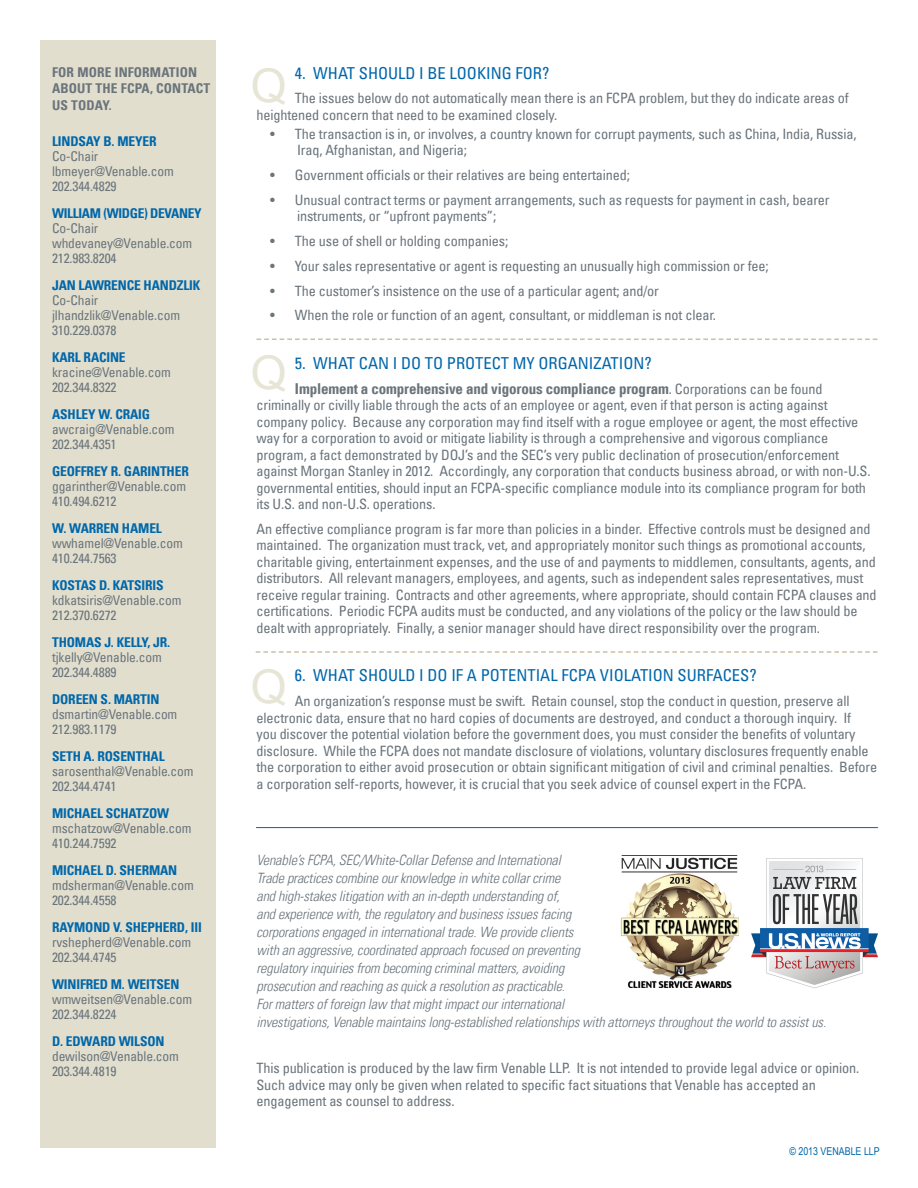
<style>
.page{position:relative;width:918px;height:1188px;background:#fff}
.page>*{position:absolute;margin:0;border:0;box-sizing:border-box;transform-origin:0 0}
.t1{font:46.5px "Arial";color:#e7e5d6}
.t2{font:condensed 16.5px "Univers LT";color:#0067aa}
.t3{font:700 condensed 15px "Univers LT";letter-spacing:-.01em;color:#6a747b}
.t4{font:condensed 14.25px/16.5px "Univers LT";letter-spacing:-.01em;color:#6a747b}
.t5{font:italic 300 condensed 14.25px/18px "Univers LT";letter-spacing:-.01em;color:#6a747b}
.t6{font:condensed 13.5px "Univers LT";letter-spacing:-.01em;color:#6a747b}
.t7{font:700 condensed 13.5px/15px "Univers LT";letter-spacing:-.01em;color:#0067aa}
.t8{font:700 condensed 13.5px/16.5px "Univers LT";letter-spacing:.01em;color:#6a747b}
.t9{font:10.8px "Arial Narrow";color:#0067aa}
.s1{font-weight:400;color:#6a747b}
.s2{font-weight:400;font-size:14.25px}
</style>
<div class="page">
<div style="left:40px;top:40px;width:176px;height:1108px;background:#e1dece"></div>
<svg style="left:256px;top:339px;width:622px;height:1px"></svg>
<hr style="left:256px;top:827px;width:622px;height:1px;background:#0067aa">
<svg style="left:256px;top:651px;width:622px;height:2px"></svg>
<img style="left:621px;top:855px;width:118px;height:133px">
<img style="left:752px;top:858px;width:126px;height:130px">
<p class="t8" style="left:52px;top:63px;width:160px">FOR MORE INFORMATION<br>ABOUT THE FCPA, CONTACT<br>US TODAY.</p>
<p class="t7" style="left:52px;top:133px;width:106px">LINDSAY B. MEYER</p>
<p class="t6" style="left:52px;top:147px;width:48px">Co-Chair</p>
<p class="t6" style="left:52px;top:162px;width:123px">lbmeyer@Venable.com</p>
<p class="t6" style="left:52px;top:177px;width:66px">202.344.4829</p>
<p class="t7" style="left:52px;top:205px;width:151px">WILLIAM (WIDGE) DEVANEY<br><span class="s1">Co-Chair</span></p>
<p class="t6" style="left:52px;top:234px;width:142px">whdevaney@Venable.com</p>
<p class="t6" style="left:52px;top:249px;width:66px">212.983.8204</p>
<p class="t7" style="left:52px;top:277px;width:150px">JAN LAWRENCE HANDZLIK</p>
<p class="t6" style="left:52px;top:291px;width:48px">Co-Chair</p>
<p class="t6" style="left:52px;top:306px;width:130px">jlhandzlik@Venable.com</p>
<p class="t6" style="left:52px;top:321px;width:66px">310.229.0378</p>
<p class="t7" style="left:52px;top:349px;width:75px">KARL RACINE</p>
<p class="t6" style="left:52px;top:363px;width:120px">kracine@Venable.com</p>
<p class="t6" style="left:52px;top:378px;width:66px">202.344.8322</p>
<p class="t7" style="left:52px;top:406px;width:100px">ASHLEY W. CRAIG</p>
<p class="t6" style="left:52px;top:420px;width:124px">awcraig@Venable.com</p>
<p class="t6" style="left:52px;top:435px;width:66px">202.344.4351</p>
<p class="t7" style="left:52px;top:463px;width:138px">GEOFFREY R. GARINTHER</p>
<p class="t6" style="left:52px;top:477px;width:136px">ggarinther@Venable.com</p>
<p class="t6" style="left:52px;top:492px;width:66px">410.494.6212</p>
<p class="t7" style="left:52px;top:520px;width:111px">W. WARREN HAMEL</p>
<p class="t6" style="left:52px;top:534px;width:132px">wwhamel@Venable.com</p>
<p class="t6" style="left:52px;top:549px;width:66px">410.244.7563</p>
<p class="t7" style="left:52px;top:577px;width:113px">KOSTAS D. KATSIRIS</p>
<p class="t6" style="left:52px;top:591px;width:131px">kdkatsiris@Venable.com</p>
<p class="t6" style="left:52px;top:606px;width:66px">212.370.6272</p>
<p class="t7" style="left:52px;top:634px;width:120px">THOMAS J. KELLY, JR.</p>
<p class="t6" style="left:52px;top:648px;width:111px">tjkelly@Venable.com</p>
<p class="t6" style="left:52px;top:663px;width:66px">202.344.4889</p>
<p class="t7" style="left:52px;top:691px;width:109px">DOREEN S. MARTIN</p>
<p class="t6" style="left:52px;top:705px;width:127px">dsmartin@Venable.com</p>
<p class="t6" style="left:52px;top:720px;width:66px">212.983.1179</p>
<p class="t7" style="left:52px;top:748px;width:114px">SETH A. ROSENTHAL</p>
<p class="t6" style="left:52px;top:762px;width:143px">sarosenthal@Venable.com</p>
<p class="t6" style="left:52px;top:777px;width:66px">202.344.4741</p>
<p class="t7" style="left:52px;top:805px;width:119px">MICHAEL SCHATZOW</p>
<p class="t6" style="left:52px;top:819px;width:141px">mschatzow@Venable.com</p>
<p class="t6" style="left:52px;top:834px;width:66px">410.244.7592</p>
<p class="t7" style="left:52px;top:862px;width:127px">MICHAEL D. SHERMAN</p>
<p class="t6" style="left:52px;top:876px;width:143px">mdsherman@Venable.com</p>
<p class="t6" style="left:52px;top:891px;width:66px">202.344.4558</p>
<p class="t7" style="left:52px;top:919px;width:151px">RAYMOND V. SHEPHERD, III</p>
<p class="t6" style="left:52px;top:933px;width:141px">rvshepherd@Venable.com</p>
<p class="t6" style="left:52px;top:948px;width:66px">202.344.4745</p>
<p class="t7" style="left:52px;top:976px;width:129px">WINIFRED M. WEITSEN</p>
<p class="t6" style="left:52px;top:990px;width:142px">wmweitsen@Venable.com</p>
<p class="t6" style="left:52px;top:1005px;width:66px">202.344.8224</p>
<p class="t7" style="left:52px;top:1033px;width:114px">D. EDWARD WILSON</p>
<p class="t6" style="left:52px;top:1047px;width:128px">dewilson@Venable.com</p>
<p class="t6" style="left:52px;top:1062px;width:66px">203.344.4819</p>
<p class="t2" style="left:295px;top:62px;width:256px">4. WHAT SHOULD I BE LOOKING FOR?</p>
<p class="t4" style="left:256px;top:90px;width:594px;text-indent:38px">The issues below do not automatically mean there is an FCPA problem, but they do indicate areas of heightened concern that need to be examined closely.</p>
<p class="t4" style="left:297px;top:125px;width:561px;text-indent:-27px">• The transaction is in, or involves, a country known for corrupt payments, such as China, India, Russia,<br>Iraq, Afghanistan, and Nigeria;</p>
<p class="t4" style="left:270px;top:167px;width:361px">• Government officials or their relatives are being entertained;</p>
<p class="t4" style="left:297px;top:191px;width:534px;text-indent:-27px">• Unusual contract terms or payment arrangements, such as requests for payment in cash, bearer instruments, or “upfront payments”;</p>
<p class="t4" style="left:270px;top:233px;width:240px">• The use of shell or holding companies;</p>
<p class="t4" style="left:270px;top:257px;width:500px">• Your sales representative or agent is requesting an unusually high commission or fee;</p>
<p class="t4" style="left:270px;top:282px;width:391px">• The customer’s insistence on the use of a particular agent; and/or</p>
<p class="t4" style="left:270px;top:307px;width:448px">• When the role or function of an agent, consultant, or middleman is not clear.</p>
<p class="t2" style="left:295px;top:352px;width:358px">5. WHAT CAN I DO TO PROTECT MY ORGANIZATION?</p>
<p class="t3" style="left:295px;top:379px;width:529px">Implement a comprehensive and vigorous compliance program<span class="s2">. Corporations can be found</span></p>
<p class="t4" style="left:256px;top:397px;width:616px">criminally or civilly liable through the acts of an employee or agent, even if that person is acting against company policy. Because any corporation may find itself with a rogue employee or agent, the most effective way for a corporation to avoid or mitigate liability is through a comprehensive and vigorous compliance program, a fact demonstrated by DOJ’s and the SEC’s very public declination of prosecution/enforcement against Morgan Stanley in 2012. Accordingly, any corporation that conducts business abroad, or with non-U.S. governmental entities, should input an FCPA-specific compliance module into its compliance program for both its U.S. and non-U.S. operations.</p>
<p class="t4" style="left:256px;top:520px;width:622px">An effective compliance program is far more than policies in a binder. Effective controls must be designed and maintained. The organization must track, vet, and appropriately monitor such things as promotional accounts, charitable giving, entertainment expenses, and the use of and payments to middlemen, consultants, agents, and distributors. All relevant managers, employees, and agents, such as independent sales representatives, must receive regular training. Contracts and other agreements, where appropriate, should contain FCPA clauses and certifications. Periodic FCPA audits must be conducted, and any violations of the policy or the law should be dealt with appropriately. Finally, a senior manager should have direct responsibility over the program.</p>
<p class="t2" style="left:295px;top:665px;width:463px">6. WHAT SHOULD I DO IF A POTENTIAL FCPA VIOLATION SURFACES?</p>
<p class="t4" style="left:256px;top:693px;width:622px;text-indent:38px">An organization’s response must be swift. Retain counsel, stop the conduct in question, preserve all electronic data, ensure that no hard copies of documents are destroyed, and conduct a thorough inquiry. If<br>you discover the potential violation before the government does, you must consider the benefits of voluntary disclosure. While the FCPA does not mandate disclosure of violations, voluntary disclosures frequently enable the corporation to either avoid prosecution or obtain significant mitigation of civil and criminal penalties. Before a corporation self-reports, however, it is crucial that you seek advice of counsel expert in the FCPA.</p>
<p class="t1" style="left:251px;top:55px;width:38px">Q</p>
<p class="t1" style="left:251px;top:342px;width:38px">Q</p>
<p class="t1" style="left:251px;top:656px;width:38px">Q</p>
<p class="t5" style="left:256px;top:851px;width:571px">Venable’s FCPA, SEC/White-Collar Defense and International<br>Trade practices combine our knowledge in white collar crime<br>and high-stakes litigation with an in-depth understanding of,<br>and experience with, the regulatory and business issues facing<br>corporations engaged in international trade. We provide clients<br>with an aggressive, coordinated approach focused on preventing<br>regulatory inquiries from becoming criminal matters, avoiding<br>prosecution and reaching as quick a resolution as practicable.<br>For matters of foreign law that might impact our international<br>investigations, Venable maintains long-established relationships with attorneys throughout the world to assist us.</p>
<p class="t4" style="left:256px;top:1059px;width:604px">This publication is produced by the law firm Venable LLP. It is not intended to provide legal advice or opinion.<br>Such advice may only be given when related to specific fact situations that Venable has accepted an engagement as counsel to address.</p>
<p class="t9" style="left:789px;top:1144px;width:92px">© 2013 VENABLE LLP</p>
</div>
